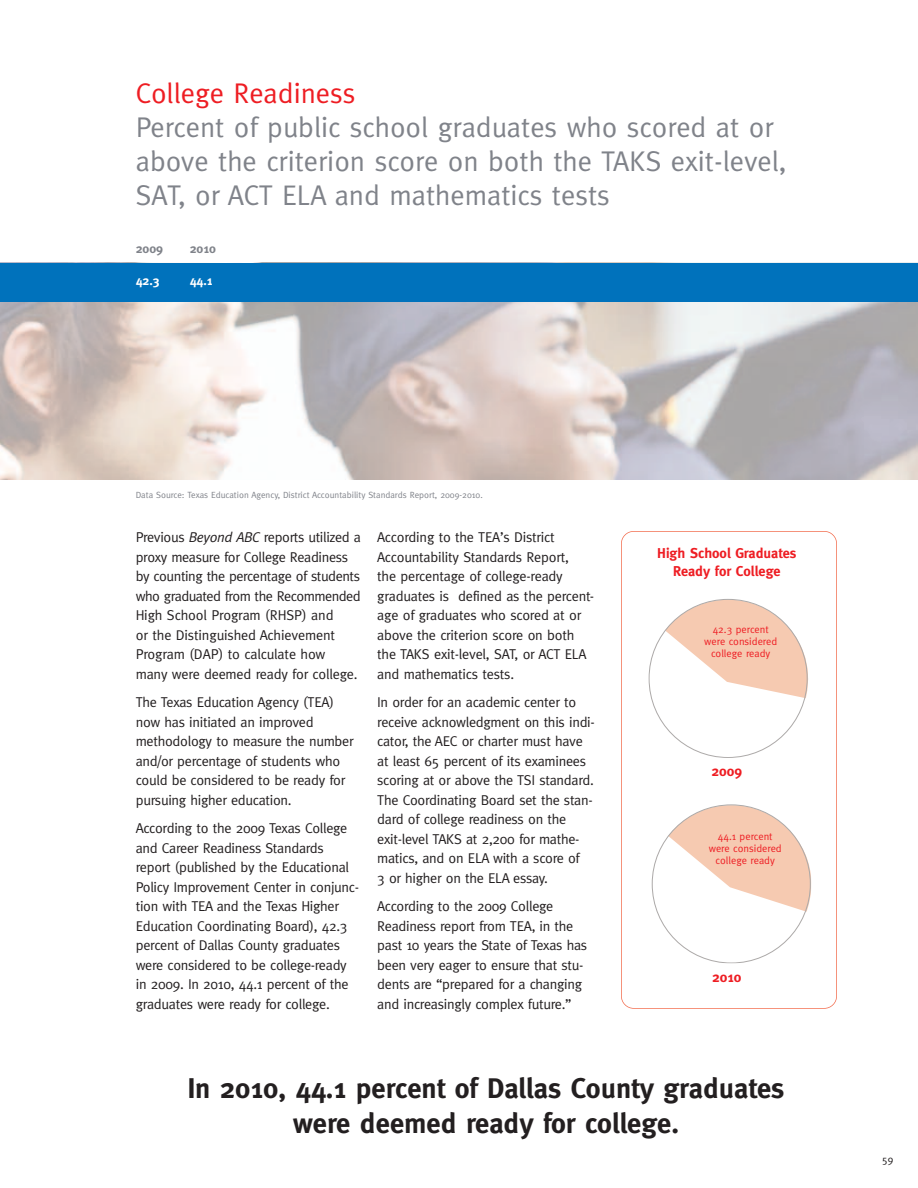
<style>
.page{position:relative;width:918px;height:1188px;background:#fff}
.page>*{position:absolute;margin:0;border:0;box-sizing:border-box;transform-origin:0 0}
.t1{font:28.5px/33.8px "Meta";color:#80838a}
.t2{font:700 28.5px/34.5px "Meta";color:#231f20;text-align:center}
.t3{font:28.5px "Meta";color:#ee1d23}
.t4{font:14.25px/19.5px "Meta";letter-spacing:-.02em;color:#231f20}
.t5{font:700 14.25px/18px "Meta";color:#ee1d23;text-align:center}
.t6{font:700 12.75px "Meta";color:#80838a}
.t7{font:700 12.75px "Meta";color:#fff}
.t8{font:10.5px/12px "Meta";color:#ee1d23;text-align:center}
.t9{font:10.5px "Meta";color:#231f20}
.t10{font:9px "Meta";color:#80838a}
.s1{font-style:italic}
</style>
<div class="page">
<img style="left:0;top:302px;width:918px;height:178px">
<div style="left:0;top:263px;width:918px;height:39px;background:#0072bc"></div>
<div style="left:621px;top:531px;width:216px;height:478px;border:2px solid #f36f51;border-radius:13px"></div>
<svg style="left:651px;top:804px;width:160px;height:159px"></svg>
<svg style="left:648px;top:599px;width:161px;height:159px"></svg>
<h1 class="t3" style="left:136px;top:77px;width:221px">College Readiness</h1>
<h1 class="t1" style="left:136px;top:110px;width:652px">Percent of public school graduates who scored at or above the criterion score on both the TAKS exit-level,<br>SAT, or ACT ELA and mathematics tests</h1>
<p class="t6" style="left:136px;top:241px;width:29px">2009</p>
<p class="t6" style="left:190px;top:241px;width:28px">2010</p>
<p class="t7" style="left:136px;top:273px;width:25px">42.3</p>
<p class="t7" style="left:190px;top:273px;width:24px">44.1</p>
<p class="t10" style="left:136px;top:490px;width:349px">Data Source: Texas Education Agency, District Accountability Standards Report, 2009-2010.</p>
<p class="t4" style="left:136px;top:528px;width:227px">Previous <span class="s1">Beyond ABC</span> reports utilized a proxy measure for College Readiness by counting the percentage of students who graduated from the Recommended High School Program (RHSP) and<br>or the Distinguished Achievement Program (DAP) to calculate how<br>many were deemed ready for college.</p>
<p class="t4" style="left:136px;top:692px;width:219px">The Texas Education Agency (TEA) now has initiated an improved methodology to measure the number and/or percentage of students who could be considered to be ready for pursuing higher education.</p>
<p class="t4" style="left:136px;top:819px;width:225px">According to the 2009 Texas College and Career Readiness Standards report (published by the Educational Policy Improvement Center in conjunc&shy;tion with TEA and the Texas Higher Education Coordinating Board), 42.3 percent of Dallas County graduates were considered to be college-ready in 2009. In 2010, 44.1 percent of the graduates were ready for college.</p>
<p class="t4" style="left:377px;top:528px;width:218px">According to the TEA’s District<br>Accountability Standards Report,<br>the percentage of college-ready graduates is defined as the percent&shy;age of graduates who scored at or above the criterion score on both the TAKS exit-level, SAT, or ACT ELA and mathematics tests.</p>
<p class="t4" style="left:377px;top:693px;width:219px">In order for an academic center to receive acknowledgment on this indi&shy;cator, the AEC or charter must have at least 65 percent of its examinees scoring at or above the TSI standard.<br>The Coordinating Board set the stan&shy;dard of college readiness on the exit-level TAKS at 2,200 for mathe&shy;matics, and on ELA with a score of<br>3 or higher on the ELA essay.</p>
<p class="t4" style="left:377px;top:897px;width:211px">According to the 2009 College Readiness report from TEA, in the past 10 years the State of Texas has been very eager to ensure that stu&shy;dents are “prepared for a changing and increasingly complex future.”</p>
<p class="t5" style="left:657px;top:544px;width:141px">High School Graduates<br>Ready for College</p>
<p class="t8" style="left:704px;top:623px;width:75px">42.3 percent were considered college ready</p>
<p class="t5" style="left:712px;top:762px;width:32px">2009</p>
<p class="t8" style="left:709px;top:830px;width:75px">44.1 percent were considered college ready</p>
<p class="t5" style="left:712px;top:968px;width:31px">2010</p>
<h1 class="t2" style="left:187px;top:1071px;width:599px">In 2010, 44.1 percent of Dallas County graduates were deemed ready for college.</h1>
<p class="t9" style="left:882px;top:1154px;width:13px">59</p>
</div>
